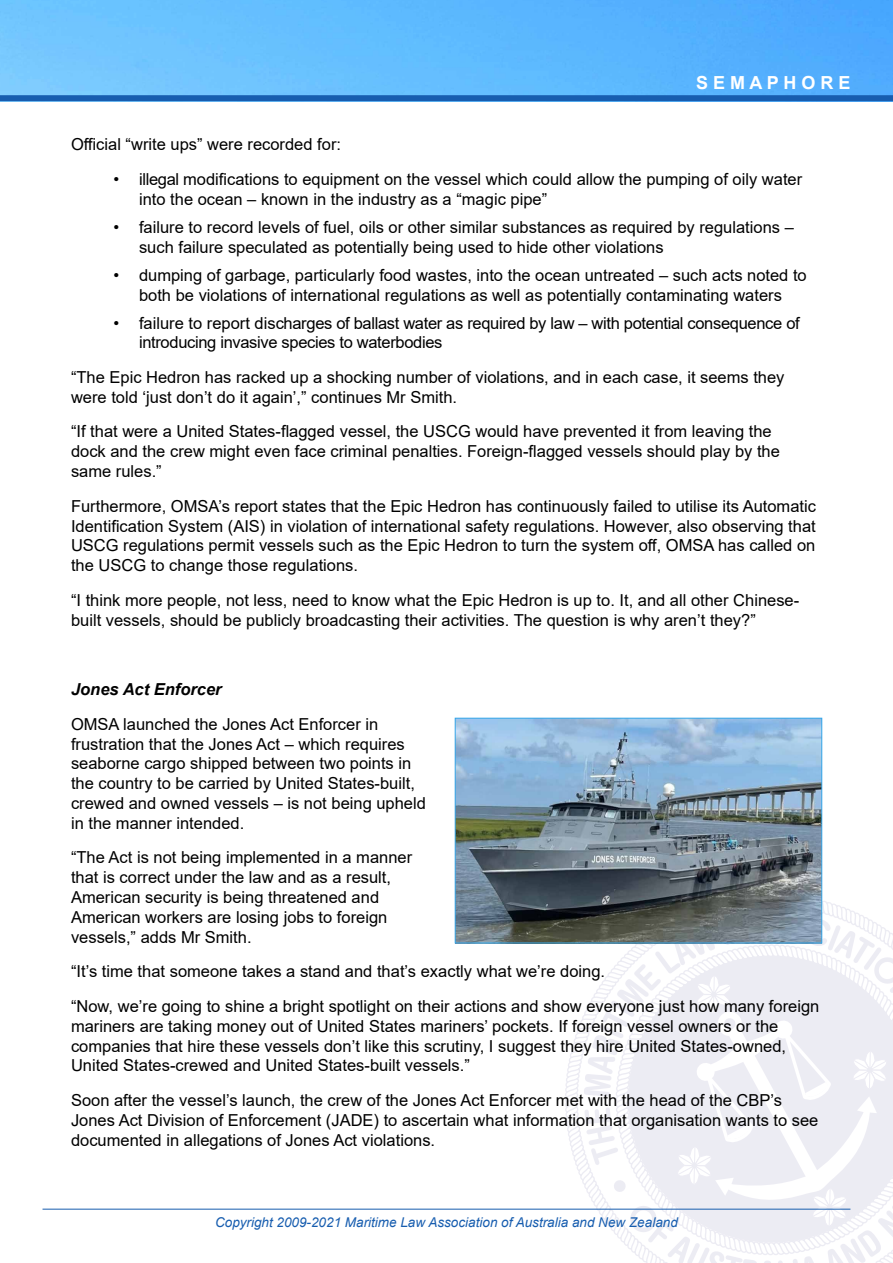
<style>
.page{position:relative;width:893px;height:1263px;background:#fff}
.page>*{position:absolute;margin:0;border:0;box-sizing:border-box;transform-origin:0 0}
.t1{font:700 18px "Arial";color:#fff}
.t2{font:16.5px/19.8px "Arial";color:#000}
.t3{font:16.5px/19.2px "Arial";letter-spacing:-.02em;color:#000}
.t4{font:italic 700 16.5px "Arial";color:#000}
.t5{font:italic 13.5px "Arial";color:#175daf}
</style>
<div class="page">
<svg style="left:564px;top:943px;width:20px;height:266px"></svg>
<svg style="left:584px;top:912px;width:309px;height:351px"></svg>
<hr style="left:43px;top:1209px;width:807px;height:1px;background:#175daf">
<img style="left:0;top:0;width:893px;height:95px">
<div style="left:0;top:95px;width:893px;height:6px;background:#175daf"></div>
<img style="left:457px;top:720px;width:363px;height:221px">
<div style="left:455px;top:718px;width:367px;height:225px;border:1px solid #36a7e9"></div>
<p class="t1" style="left:696px;top:70px;width:156px">S E M A P H O R E</p>
<p class="t2" style="left:71px;top:134px;width:272px">Official “write ups” were recorded for:</p>
<p class="t2" style="left:139px;top:169px;width:665px;text-indent:-26px">• illegal modifications to equipment on the vessel which could allow the pumping of oily water into the ocean – known in the industry as a “magic pipe”</p>
<p class="t2" style="left:139px;top:217px;width:656px;text-indent:-26px">• failure to record levels of fuel, oils or other similar substances as required by regulations – such failure speculated as potentially being used to hide other violations</p>
<p class="t2" style="left:114px;top:265px;width:695px;text-align:center">• dumping of garbage, particularly food wastes, into the ocean untreated – such acts noted to both be violations of international regulations as well as potentially contaminating waters</p>
<p class="t3" style="left:139px;top:314px;width:662px;text-indent:-26px">• failure to report discharges of ballast water as required by law – with potential consequence of introducing invasive species to waterbodies</p>
<p class="t2" style="left:71px;top:367px;width:715px">“The Epic Hedron has racked up a shocking number of violations, and in each case, it seems they were told ‘just don’t do it again’,” continues Mr Smith.</p>
<p class="t2" style="left:71px;top:422px;width:710px">“If that were a United States-flagged vessel, the USCG would have prevented it from leaving the dock and the crew might even face criminal penalties. Foreign-flagged vessels should play by the same rules.”</p>
<p class="t2" style="left:71px;top:496px;width:746px;text-align:justify">Furthermore, OMSA’s report states that the Epic Hedron has continuously failed to utilise its Automatic Identification System (AIS) in violation of international safety regulations. However, also observing that USCG regulations permit vessels such as the Epic Hedron to turn the system off, OMSA has called on the USCG to change those regulations.</p>
<p class="t2" style="left:71px;top:590px;width:730px">“I think more people, not less, need to know what the Epic Hedron is up to. It, and all other Chinese&shy;built vessels, should be publicly broadcasting their activities. The question is why aren’t they?”</p>
<p class="t4" style="left:71px;top:678px;width:152px">Jones Act Enforcer</p>
<p class="t2" style="left:71px;top:714px;width:356px">OMSA launched the Jones Act Enforcer in frustration that the Jones Act – which requires seaborne cargo shipped between two points in the country to be carried by United States-built, crewed and owned vessels – is not being upheld in the manner intended.</p>
<p class="t2" style="left:71px;top:848px;width:343px">“The Act is not being implemented in a manner that is correct under the law and as a result, American security is being threatened and American workers are losing jobs to foreign vessels,” adds Mr Smith.</p>
<p class="t2" style="left:71px;top:954px;width:750px;line-height:34.7px">“It’s time that someone takes a stand and that’s exactly what we’re doing.<br>“Now, we’re going to shine a bright spotlight on their actions and show everyone just how many foreign</p>
<p class="t2" style="left:71px;top:1016px;width:717px">mariners are taking money out of United States mariners’ pockets. If foreign vessel owners or the companies that hire these vessels don’t like this scrutiny, I suggest they hire United States-owned,<br>United States-crewed and United States-built vessels.”</p>
<p class="t2" style="left:71px;top:1090px;width:749px">Soon after the vessel’s launch, the crew of the Jones Act Enforcer met with the head of the CBP’s<br>Jones Act Division of Enforcement (JADE) to ascertain what information that organisation wants to see documented in allegations of Jones Act violations.</p>
<p class="t5" style="left:215px;top:1213px;width:464px">Copyright 2009-2021 Maritime Law Association of Australia and New Zealand</p>
</div>
